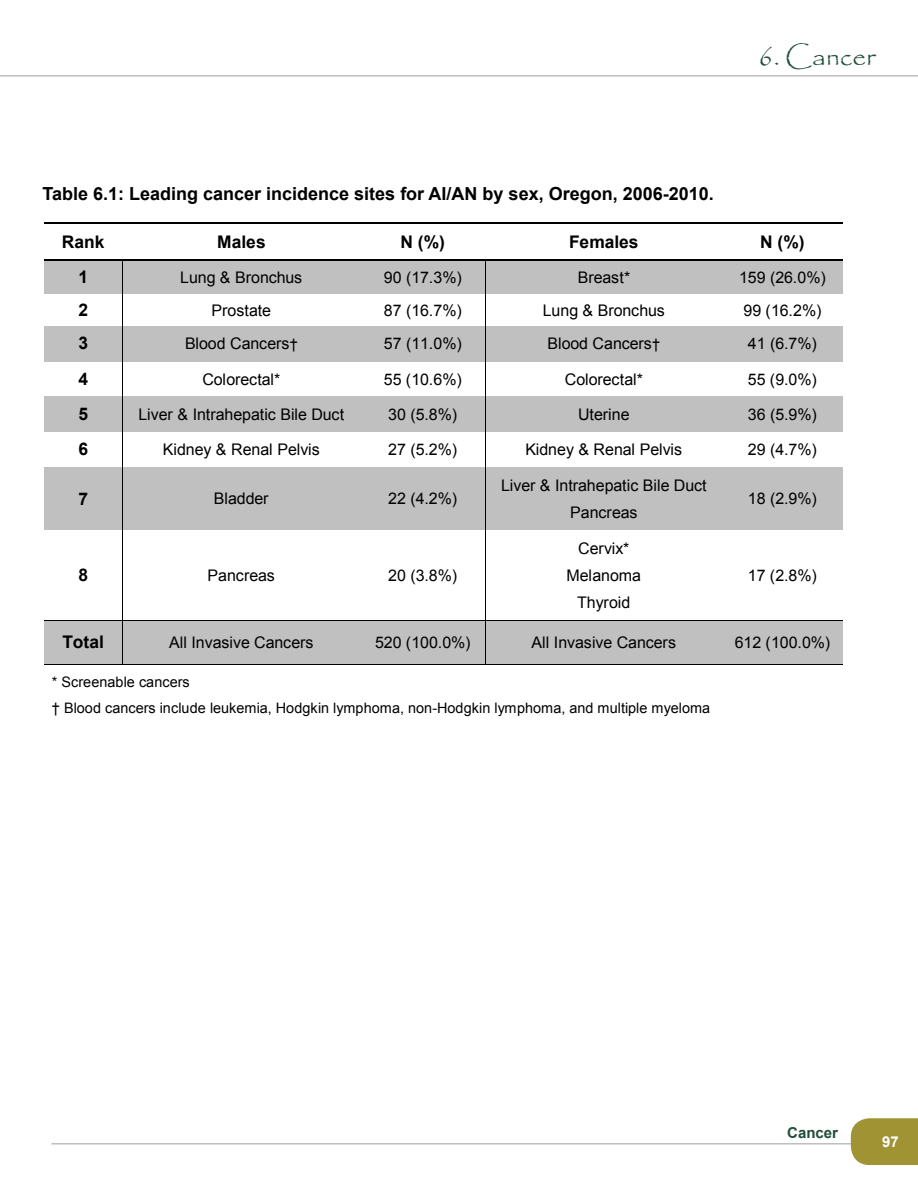
<style>
.page{position:relative;width:918px;height:1188px;background:#fff}
.page>*{position:absolute;margin:0;border:0;box-sizing:border-box;transform-origin:0 0}
.t1{font:27px "Papyrus";color:#214e3a}
.t2{font:700 18px "Arial";color:#000}
.t3{font:700 17.4px "Arial";letter-spacing:.005em;color:#000}
.t4{font:16.05px/27px "Arial";color:#000;text-align:center}
.t5{font:700 15px "Arial";color:#214e3a}
.t6{font:700 15px "Arial";color:#fff}
.t7{font:14.4px/25.2px "Arial";color:#000}
.s1{font-size:14.4px}
</style>
<div class="page">
<hr style="left:51px;top:1143px;width:813px;height:2px;background:#bcbec0">
<svg style="left:850px;top:1118px;width:68px;height:47px;background:#a4993f"></svg>
<hr style="left:0;top:75px;width:918px;height:2px;background:#bcbec0">
<hr style="left:44px;top:223px;width:78px;height:1px;background:#000">
<hr style="left:124px;top:223px;width:236px;height:1px;background:#000">
<hr style="left:362px;top:223px;width:123px;height:1px;background:#000">
<hr style="left:487px;top:223px;width:236px;height:1px;background:#000">
<hr style="left:724px;top:223px;width:118px;height:1px;background:#000">
<div style="left:44px;top:261px;width:78px;height:33px;background:#c0c0c0"></div>
<div style="left:123px;top:261px;width:237px;height:33px;background:#c0c0c0"></div>
<div style="left:360px;top:261px;width:125px;height:33px;background:#c0c0c0"></div>
<div style="left:486px;top:261px;width:237px;height:33px;background:#c0c0c0"></div>
<div style="left:723px;top:261px;width:119px;height:33px;background:#c0c0c0"></div>
<hr style="left:44px;top:260px;width:78px;height:1px;background:#000">
<hr style="left:124px;top:260px;width:236px;height:1px;background:#000">
<hr style="left:362px;top:260px;width:123px;height:1px;background:#000">
<hr style="left:487px;top:260px;width:236px;height:1px;background:#000">
<hr style="left:724px;top:260px;width:118px;height:1px;background:#000">
<hr style="left:122px;top:261px;width:1px;height:33px;background:#000">
<hr style="left:485px;top:261px;width:1px;height:33px;background:#000">
<hr style="left:122px;top:294px;width:1px;height:32px;background:#000">
<hr style="left:485px;top:294px;width:1px;height:32px;background:#000">
<div style="left:44px;top:326px;width:78px;height:35px;background:#c0c0c0"></div>
<div style="left:123px;top:326px;width:237px;height:35px;background:#c0c0c0"></div>
<div style="left:360px;top:326px;width:125px;height:35px;background:#c0c0c0"></div>
<div style="left:486px;top:326px;width:237px;height:35px;background:#c0c0c0"></div>
<div style="left:723px;top:326px;width:119px;height:35px;background:#c0c0c0"></div>
<hr style="left:122px;top:326px;width:1px;height:35px;background:#000">
<hr style="left:485px;top:326px;width:1px;height:35px;background:#000">
<hr style="left:122px;top:361px;width:1px;height:36px;background:#000">
<hr style="left:485px;top:361px;width:1px;height:36px;background:#000">
<div style="left:44px;top:397px;width:78px;height:35px;background:#c0c0c0"></div>
<div style="left:123px;top:397px;width:237px;height:35px;background:#c0c0c0"></div>
<div style="left:360px;top:397px;width:125px;height:35px;background:#c0c0c0"></div>
<div style="left:486px;top:397px;width:237px;height:35px;background:#c0c0c0"></div>
<div style="left:723px;top:397px;width:119px;height:35px;background:#c0c0c0"></div>
<hr style="left:122px;top:397px;width:1px;height:35px;background:#000">
<hr style="left:485px;top:397px;width:1px;height:35px;background:#000">
<hr style="left:122px;top:432px;width:1px;height:36px;background:#000">
<hr style="left:485px;top:432px;width:1px;height:36px;background:#000">
<div style="left:44px;top:468px;width:78px;height:62px;background:#c0c0c0"></div>
<div style="left:123px;top:468px;width:237px;height:62px;background:#c0c0c0"></div>
<div style="left:360px;top:468px;width:125px;height:62px;background:#c0c0c0"></div>
<div style="left:486px;top:468px;width:237px;height:62px;background:#c0c0c0"></div>
<div style="left:723px;top:468px;width:119px;height:62px;background:#c0c0c0"></div>
<hr style="left:122px;top:468px;width:1px;height:62px;background:#000">
<hr style="left:485px;top:468px;width:1px;height:62px;background:#000">
<hr style="left:122px;top:530px;width:1px;height:90px;background:#000">
<hr style="left:485px;top:530px;width:1px;height:90px;background:#000">
<div style="left:44px;top:621px;width:78px;height:43px;background:#c0c0c0"></div>
<div style="left:123px;top:621px;width:237px;height:43px;background:#c0c0c0"></div>
<div style="left:360px;top:621px;width:125px;height:43px;background:#c0c0c0"></div>
<div style="left:486px;top:621px;width:237px;height:43px;background:#c0c0c0"></div>
<div style="left:723px;top:621px;width:119px;height:43px;background:#c0c0c0"></div>
<hr style="left:44px;top:620px;width:78px;height:1px;background:#000">
<hr style="left:123px;top:620px;width:237px;height:1px;background:#000">
<hr style="left:361px;top:620px;width:124px;height:1px;background:#000">
<hr style="left:486px;top:620px;width:237px;height:1px;background:#000">
<hr style="left:723px;top:620px;width:119px;height:1px;background:#000">
<hr style="left:122px;top:621px;width:1px;height:43px;background:#000">
<hr style="left:485px;top:621px;width:1px;height:43px;background:#000">
<hr style="left:44px;top:664px;width:78px;height:1px;background:#000">
<hr style="left:123px;top:664px;width:237px;height:1px;background:#000">
<hr style="left:361px;top:664px;width:124px;height:1px;background:#000">
<hr style="left:486px;top:664px;width:237px;height:1px;background:#000">
<hr style="left:723px;top:664px;width:119px;height:1px;background:#000">
<h1 class="t1" style="left:758px;top:39px;width:119px">6. Cancer</h1>
<p class="t2" style="left:43px;top:182px;width:673px">Table 6.1: Leading cancer incidence sites for AI/AN by sex, Oregon, 2006-2010.</p>
<p class="t7" style="left:52px;top:185px;width:515px">Table 6.1: Leading cancer incidence sites for AI/AN by sex, Oregon, 2006-2011.</p>
<p class="t3" style="left:62px;top:230px;width:44px">Rank</p>
<p class="t3" style="left:217px;top:230px;width:50px">Males</p>
<p class="t3" style="left:401px;top:230px;width:46px">N (%)</p>
<p class="t3" style="left:569px;top:230px;width:71px">Females</p>
<p class="t3" style="left:760px;top:230px;width:46px">N (%)</p>
<p class="t3" style="left:78px;top:266px;width:11px">1</p>
<p class="t4" style="left:180px;top:264px;width:124px">Lung &amp; Bronchus</p>
<p class="t4" style="left:384px;top:264px;width:79px">90 (17.3%)</p>
<p class="t4" style="left:578px;top:264px;width:54px">Breast*</p>
<p class="t4" style="left:739px;top:264px;width:88px">159 (26.0%)</p>
<p class="t3" style="left:78px;top:298px;width:11px">2</p>
<p class="t4" style="left:212px;top:297px;width:61px">Prostate</p>
<p class="t4" style="left:384px;top:297px;width:79px">87 (16.7%)</p>
<p class="t4" style="left:543px;top:297px;width:124px">Lung &amp; Bronchus</p>
<p class="t4" style="left:744px;top:297px;width:79px">99 (16.2%)</p>
<p class="t3" style="left:78px;top:332px;width:11px">3</p>
<p class="t4" style="left:185px;top:330px;width:114px">Blood Cancers<span class="s1">†</span></p>
<p class="t4" style="left:384px;top:330px;width:79px">57 (11.0%)</p>
<p class="t4" style="left:547px;top:330px;width:114px">Blood Cancers<span class="s1">†</span></p>
<p class="t4" style="left:748px;top:330px;width:70px">41 (6.7%)</p>
<p class="t3" style="left:78px;top:367px;width:11px">4</p>
<p class="t4" style="left:202px;top:366px;width:80px">Colorectal*</p>
<p class="t4" style="left:384px;top:366px;width:79px">55 (10.6%)</p>
<p class="t4" style="left:565px;top:366px;width:80px">Colorectal*</p>
<p class="t4" style="left:748px;top:366px;width:70px">55 (9.0%)</p>
<p class="t3" style="left:78px;top:402px;width:11px">5</p>
<p class="t4" style="left:139px;top:401px;width:207px">Liver &amp; Intrahepatic Bile Duct</p>
<p class="t4" style="left:388px;top:401px;width:70px">30 (5.8%)</p>
<p class="t4" style="left:578px;top:401px;width:53px">Uterine</p>
<p class="t4" style="left:748px;top:401px;width:70px">36 (5.9%)</p>
<p class="t3" style="left:78px;top:438px;width:11px">6</p>
<p class="t4" style="left:163px;top:436px;width:158px">Kidney &amp; Renal Pelvis</p>
<p class="t4" style="left:388px;top:436px;width:70px">27 (5.2%)</p>
<p class="t4" style="left:525px;top:436px;width:158px">Kidney &amp; Renal Pelvis</p>
<p class="t4" style="left:748px;top:436px;width:70px">29 (4.7%)</p>
<p class="t3" style="left:78px;top:487px;width:11px">7</p>
<p class="t4" style="left:214px;top:485px;width:56px">Bladder</p>
<p class="t4" style="left:388px;top:485px;width:70px">22 (4.2%)</p>
<p class="t4" style="left:501px;top:472px;width:207px">Liver &amp; Intrahepatic Bile Duct<br>Pancreas</p>
<p class="t4" style="left:748px;top:485px;width:70px">18 (2.9%)</p>
<p class="t3" style="left:78px;top:563px;width:11px">8</p>
<p class="t4" style="left:208px;top:562px;width:69px">Pancreas</p>
<p class="t4" style="left:388px;top:562px;width:70px">20 (3.8%)</p>
<p class="t4" style="left:567px;top:535px;width:76px">Cervix*<br>Melanoma<br>Thyroid</p>
<p class="t4" style="left:748px;top:562px;width:70px">17 (2.8%)</p>
<p class="t3" style="left:62px;top:631px;width:43px">Total</p>
<p class="t4" style="left:169px;top:629px;width:146px">All Invasive Cancers</p>
<p class="t4" style="left:375px;top:629px;width:97px">520 (100.0%)</p>
<p class="t4" style="left:532px;top:629px;width:146px">All Invasive Cancers</p>
<p class="t4" style="left:735px;top:629px;width:97px">612 (100.0%)</p>
<p class="t7" style="left:52px;top:670px;width:660px">* Screenable cancers<br>† Blood cancers include leukemia, Hodgkin lymphoma, non-Hodgkin lymphoma, and multiple myeloma</p>
<p class="t5" style="left:787px;top:1122px;width:52px">Cancer</p>
<p class="t6" style="left:882px;top:1132px;width:18px">97</p>
</div>
